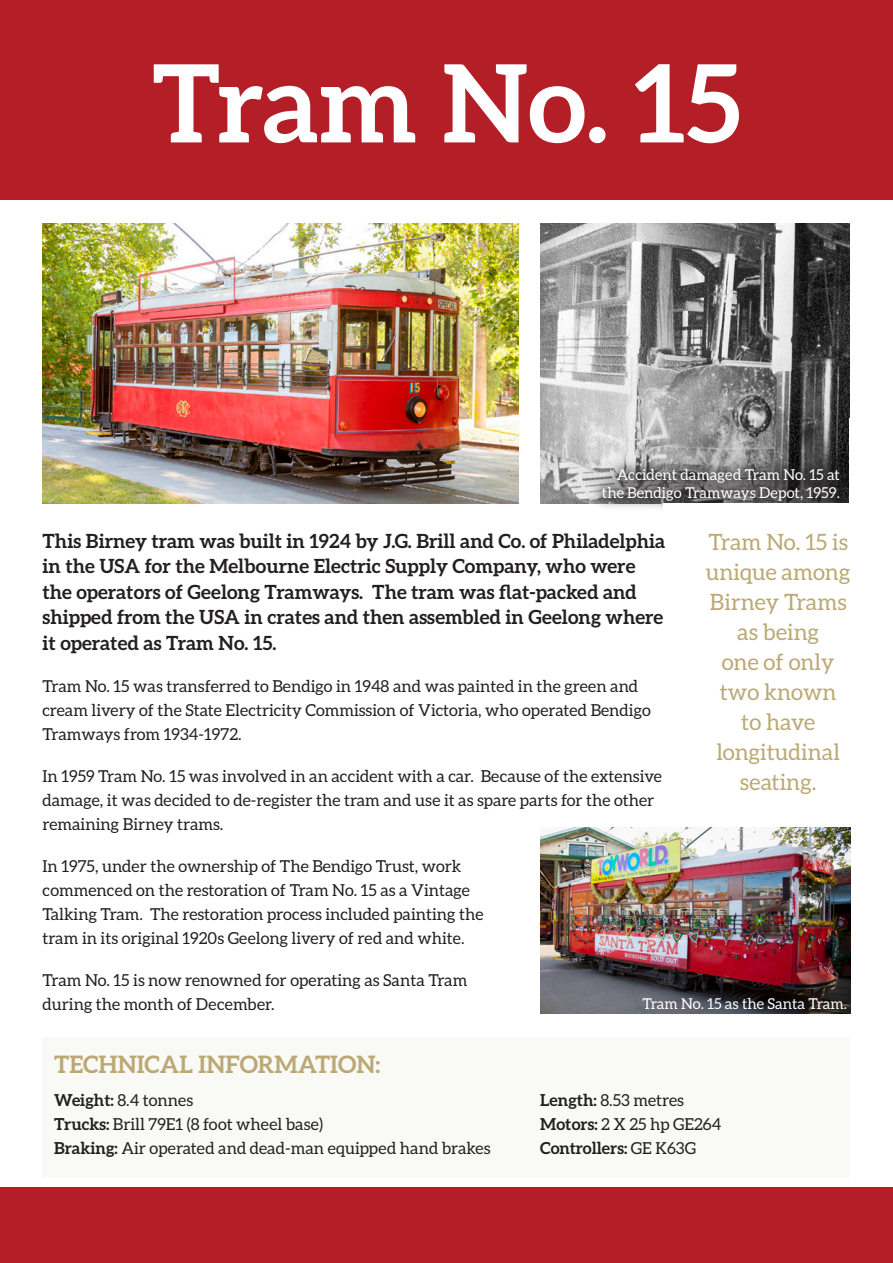
<style>
.page{position:relative;width:893px;height:1263px;background:#fff}
.page>*{position:absolute;margin:0;border:0;box-sizing:border-box;transform-origin:0 0}
.t1{font:700 108px "Aleo";color:#fff}
.Technical_Informatio{font:700 24px "Aleo";color:#bba874}
.Pull_Quote{font:22.5px/30px "Aleo";color:#bba874;text-align:center}
.First_Para{font:700 19.5px/25.5px "Aleo";color:#231f20}
.Body_Copy{font:16.5px/24px "Aleo";color:#231f20}
.Paragraph_Style_1{font:16.5px "Aleo";color:#231f20}
.Paragraph_Style_1-2{font:700 16.5px "Aleo";color:#231f20}
.Photo_caption{font:15px/18px "Aleo";color:#fff;text-align:right}
.s1{font-weight:700}
.s2{font-weight:400}
</style>
<div class="page">
<div style="left:0;top:0;width:893px;height:200px;background:#b31e27"></div>
<div style="left:0;top:1187px;width:893px;height:76px;background:#b31e27"></div>
<div style="left:43px;top:1037px;width:807px;height:141px;background:#f9f9f5"></div>
<img style="left:43px;top:223px;width:476px;height:280px">
<img style="left:540px;top:223px;width:309px;height:280px">
<img style="left:540px;top:827px;width:310px;height:186px">
<div style="left:589px;top:456px;width:264px;height:58px;background:#231f20;opacity:.56"></div>
<div style="left:663px;top:503px;width:193px;height:16px;background:#fff"></div>
<div style="left:849px;top:418px;width:30px;height:95px;background:#fff"></div>
<p class="t1" style="left:152px;top:41px;width:590px">Tram No. 15</p>
<p class="Photo_caption" style="left:602px;top:465px;width:239px">Accident damaged Tram No. 15 at the Bendigo Tramways Depot, 1959.</p>
<p class="First_Para" style="left:43px;top:527px;width:624px">This Birney tram was built in 1924 by J.G. Brill and Co. of Philadelphia in the USA for the Melbourne Electric Supply Company, who were the operators of Geelong Tramways. The tram was flat-packed and shipped from the USA in crates and then assembled in Geelong where it operated as Tram No. 15.</p>
<p class="Body_Copy" style="left:43px;top:673px;width:610px">Tram No. 15 was transferred to Bendigo in 1948 and was painted in the green and cream livery of the State Electricity Commission of Victoria, who operated Bendigo<br>Tramways from 1934-1972.</p>
<p class="Body_Copy" style="left:43px;top:763px;width:621px">In 1959 Tram No. 15 was involved in an accident with a car. Because of the extensive damage, it was decided to de-register the tram and use it as spare parts for the other remaining Birney trams.</p>
<p class="Body_Copy" style="left:43px;top:853px;width:442px">In 1975, under the ownership of The Bendigo Trust, work commenced on the restoration of Tram No. 15 as a Vintage Talking Tram. The restoration process included painting the tram in its original 1920s Geelong livery of red and white.</p>
<p class="Body_Copy" style="left:43px;top:967px;width:426px">Tram No. 15 is now renowned for operating as Santa Tram during the month of December.</p>
<p class="Pull_Quote" style="left:706px;top:527px;width:146px">Tram No. 15 is unique among<br>Birney Trams as being<br>one of only two known<br>to have longitudinal seating.</p>
<p class="Photo_caption" style="left:642px;top:994px;width:206px">Tram No. 15 as the Santa Tram.</p>
<p class="Technical_Informatio" style="left:54px;top:1051px;width:328px">TECHNICAL INFORMATION:</p>
<p class="Paragraph_Style_1" style="left:54px;top:1091px;width:140px"><span class="s1">Weight:</span> 8.4 tonnes</p>
<p class="Paragraph_Style_1" style="left:540px;top:1091px;width:145px"><span class="s1">Length:</span> 8.53 metres</p>
<p class="Paragraph_Style_1" style="left:54px;top:1115px;width:270px"><span class="s1">Trucks:</span> Brill 79E1 (8 foot wheel base)</p>
<p class="Paragraph_Style_1" style="left:540px;top:1115px;width:183px"><span class="s1">Motors:</span> 2 X 25 hp GE264</p>
<p class="Paragraph_Style_1" style="left:54px;top:1139px;width:438px"><span class="s1">Braking:</span> Air operated and dead-man equipped hand brakes</p>
<p class="Paragraph_Style_1-2" style="left:540px;top:1139px;width:157px">Controllers: <span class="s2">GE K63G</span></p>
</div>
